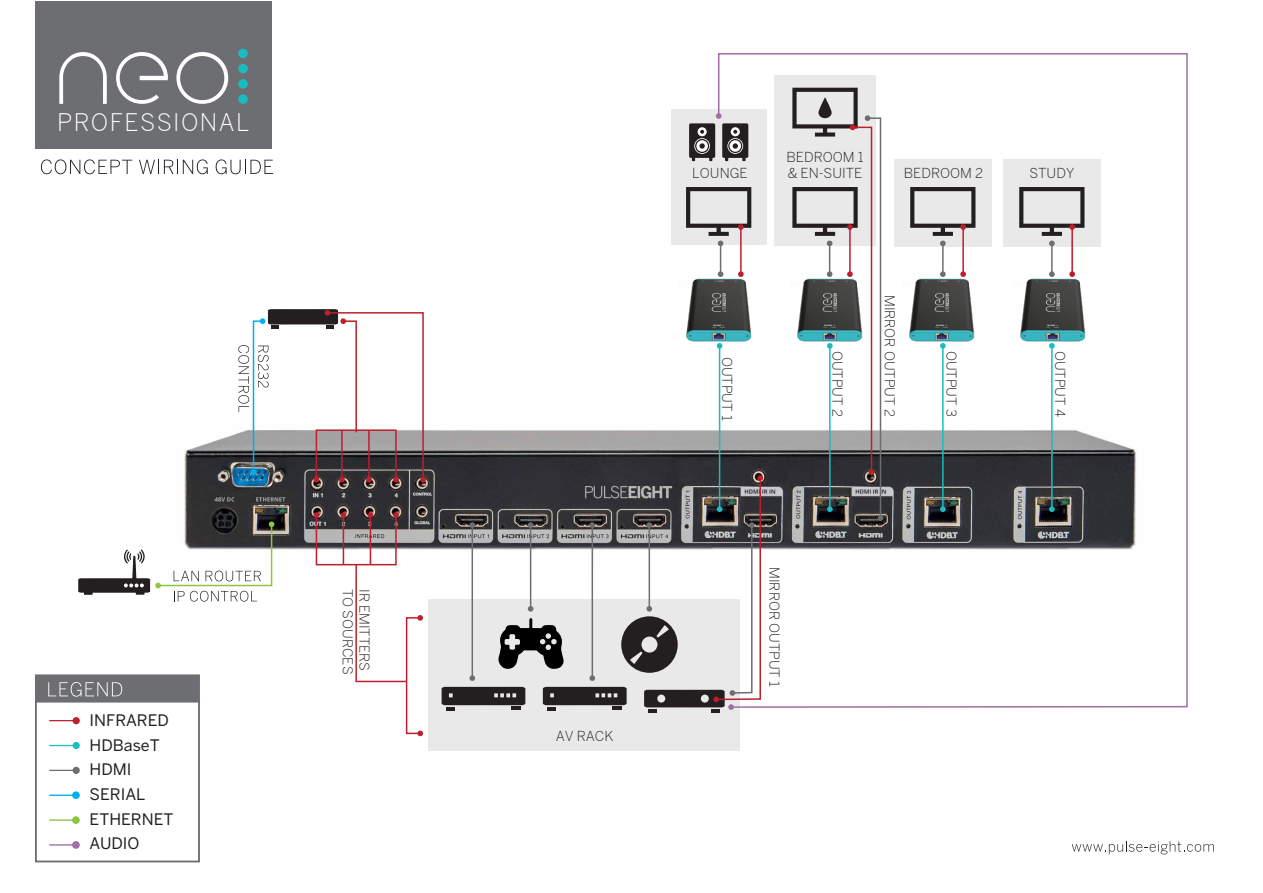
<style>
.page{position:relative;width:1263px;height:893px;background:#fff}
.page>*{position:absolute;margin:0;border:0;box-sizing:border-box;transform-origin:0 0}
.t1{font:300 23.85px "Benton Sans";letter-spacing:.06em;color:#fff}
.t2{font:15.75px/24.6px "Benton Sans";color:#231f20}
.t3{font:300 13.5px "Benton Sans";color:#231f20}
</style>
<div class="page">
<img style="left:184px;top:430px;width:533px;height:136px">
<div style="left:428px;top:599px;width:312px;height:152px;background:#e9e9e9"></div>
<div style="left:36px;top:1px;width:236px;height:148px;background:#6d6e71"></div>
<div style="left:35px;top:700px;width:165px;height:162px;border:2px solid #6d6e71"></div>
<div style="left:35px;top:674px;width:165px;height:28px;background:#6d6e71;border:2px solid #6d6e71"></div>
<svg style="left:48px;top:682px;width:74px;height:15px"></svg>
<svg style="left:78px;top:521px;width:196px;height:81px"></svg>
<svg style="left:1072px;top:841px;width:142px;height:13px"></svg>
<svg style="left:41px;top:159px;width:91px;height:15px"></svg>
<svg style="left:139px;top:159px;width:69px;height:15px"></svg>
<svg style="left:216px;top:159px;width:57px;height:15px"></svg>
<hr style="left:49px;top:819px;width:27px;height:2px;background:#8dc63f">
<div style="left:72px;top:816px;width:8px;height:8px;background:#8dc63f;border-radius:50%"></div>
<hr style="left:49px;top:844px;width:27px;height:2px;background:#9f6ea5">
<div style="left:72px;top:841px;width:8px;height:8px;background:#9f6ea5;border-radius:50%"></div>
<hr style="left:49px;top:794px;width:27px;height:2px;background:#00aeef">
<div style="left:72px;top:791px;width:8px;height:8px;background:#00aeef;border-radius:50%"></div>
<svg style="left:49px;top:770px;width:24px;height:1px"></svg>
<div style="left:73px;top:767px;width:7px;height:7px;background:#6d6e71;border-radius:50%"></div>
<svg style="left:49px;top:745px;width:24px;height:1px"></svg>
<div style="left:73px;top:742px;width:7px;height:7px;background:#1abcc1;border-radius:50%"></div>
<svg style="left:49px;top:720px;width:24px;height:1px"></svg>
<div style="left:73px;top:717px;width:7px;height:7px;background:#be1e2d;border-radius:50%"></div>
<div style="left:671px;top:110px;width:95px;height:135px;background:#e9e9e9"></div>
<img style="left:686px;top:278px;width:31px;height:69px">
<svg style="left:417px;top:615px;width:6px;height:6px"></svg>
<svg style="left:417px;top:730px;width:6px;height:6px"></svg>
<div style="left:316px;top:514px;width:81px;height:51px;border:2px solid #be1e2d"></div>
<svg style="left:314px;top:512px;width:5px;height:6px"></svg>
<svg style="left:393px;top:512px;width:6px;height:6px"></svg>
<hr style="left:343px;top:515px;width:1px;height:50px;background:#be1e2d">
<svg style="left:341px;top:512px;width:5px;height:6px"></svg>
<hr style="left:370px;top:515px;width:1px;height:50px;background:#be1e2d">
<svg style="left:368px;top:512px;width:5px;height:6px"></svg>
<svg style="left:355px;top:563px;width:53px;height:120px"></svg>
<svg style="left:238px;top:309px;width:188px;height:174px"></svg>
<svg style="left:686px;top:187px;width:31px;height:49px"></svg>
<svg style="left:717px;top:53px;width:471px;height:655px"></svg>
<svg style="left:442px;top:475px;width:321px;height:237px"></svg>
<svg style="left:689px;top:113px;width:59px;height:48px"></svg>
<svg style="left:116px;top:52px;width:52px;height:52px"></svg>
<svg style="left:176px;top:52px;width:52px;height:52px"></svg>
<svg style="left:59px;top:52px;width:48px;height:52px"></svg>
<div style="left:238px;top:49px;width:10px;height:9px;background:#1abcc1;border-radius:50%"></div>
<div style="left:238px;top:64px;width:10px;height:9px;background:#1abcc1;border-radius:50%"></div>
<div style="left:238px;top:79px;width:10px;height:10px;background:#1abcc1;border-radius:50%"></div>
<div style="left:238px;top:94px;width:10px;height:10px;background:#1abcc1;border-radius:50%"></div>
<h1 class="t1" style="left:57px;top:108px;width:194px">PROFESSIONAL</h1>
<p class="t2" style="left:90px;top:708px;width:85px">INFRARED<br>HDBaseT<br>HDMI<br>SERIAL<br>ETHERNET<br>AUDIO</p>
<p class="t3" style="left:356px;top:589px;width:87px;rotate:90deg">TO SOURCES</p>
<p class="t3" style="left:372px;top:589px;width:84px;rotate:90deg">IR EMITTERS</p>
<p class="t3" style="left:556px;top:728px;width:59px">AV RACK</p>
<p class="t3" style="left:786px;top:149px;width:78px">BEDROOM 1</p>
<p class="t3" style="left:692px;top:166px;width:57px">LOUNGE</p>
<p class="t3" style="left:788px;top:166px;width:76px">&amp; EN-SUITE</p>
<p class="t3" style="left:904px;top:166px;width:81px">BEDROOM 2</p>
<p class="t3" style="left:1029px;top:166px;width:46px">STUDY</p>
<p class="t3" style="left:735px;top:356px;width:65px;rotate:90deg">OUTPUT 1</p>
<p class="t3" style="left:845px;top:350px;width:67px;rotate:90deg">OUTPUT 2</p>
<p class="t3" style="left:897px;top:295px;width:123px;rotate:90deg">MIRROR OUTPUT 2</p>
<p class="t3" style="left:959px;top:350px;width:67px;rotate:90deg">OUTPUT 3</p>
<p class="t3" style="left:1068px;top:350px;width:68px;rotate:90deg">OUTPUT 4</p>
<p class="t3" style="left:782px;top:567px;width:121px;rotate:90deg">MIRROR OUTPUT 1</p>
</div>
